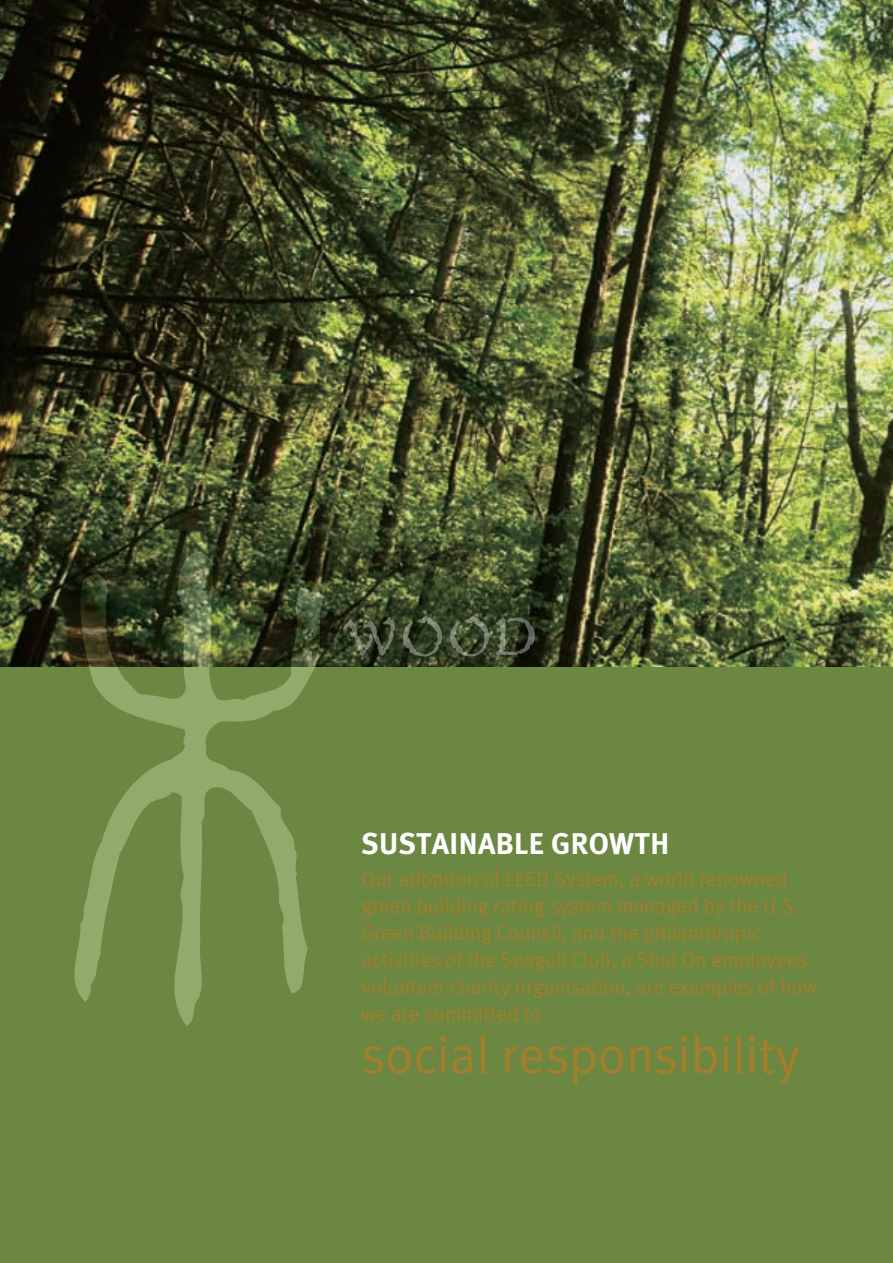
<style>
.page{position:relative;width:893px;height:1263px;background:#fff}
.page>*{position:absolute;margin:0;border:0;box-sizing:border-box;transform-origin:0 0}
.t1{font:52.5px "New Meta Plu Nor Rom";color:#a27e2d}
.t2{font:30px "New Meta Plu Bol Rom";color:#fff}
.t3{font:21px/27px "New Meta Plu Nor Rom";color:#a27e2d}
</style>
<div class="page">
<img style="left:0;top:0;width:893px;height:668px">
<div style="left:0;top:668px;width:893px;height:595px;background:#6b8741"></div>
<svg style="left:73px;top:550px;width:252px;height:476px"></svg>
<svg style="left:344px;top:616px;width:191px;height:40px;background:#414c34"></svg>
<h2 class="t2" style="left:361px;top:826px;width:212px">SUSTAINABLE GROW</h2>
<h2 class="t2" style="left:634px;top:826px;width:31px">TH</h2>
<p class="t3" style="left:361px;top:865px;width:457px">Our adoption of LEED System, a world renowned green building rating system managed by the U .S.<br>Green Building Council, and the philanthropic activities of the Seagull Club, a Shui On employees volunteer charity organisation, are examples of how we are committed to</p>
<h1 class="t1" style="left:361px;top:1024px;width:440px">social responsibility</h1>
</div>
